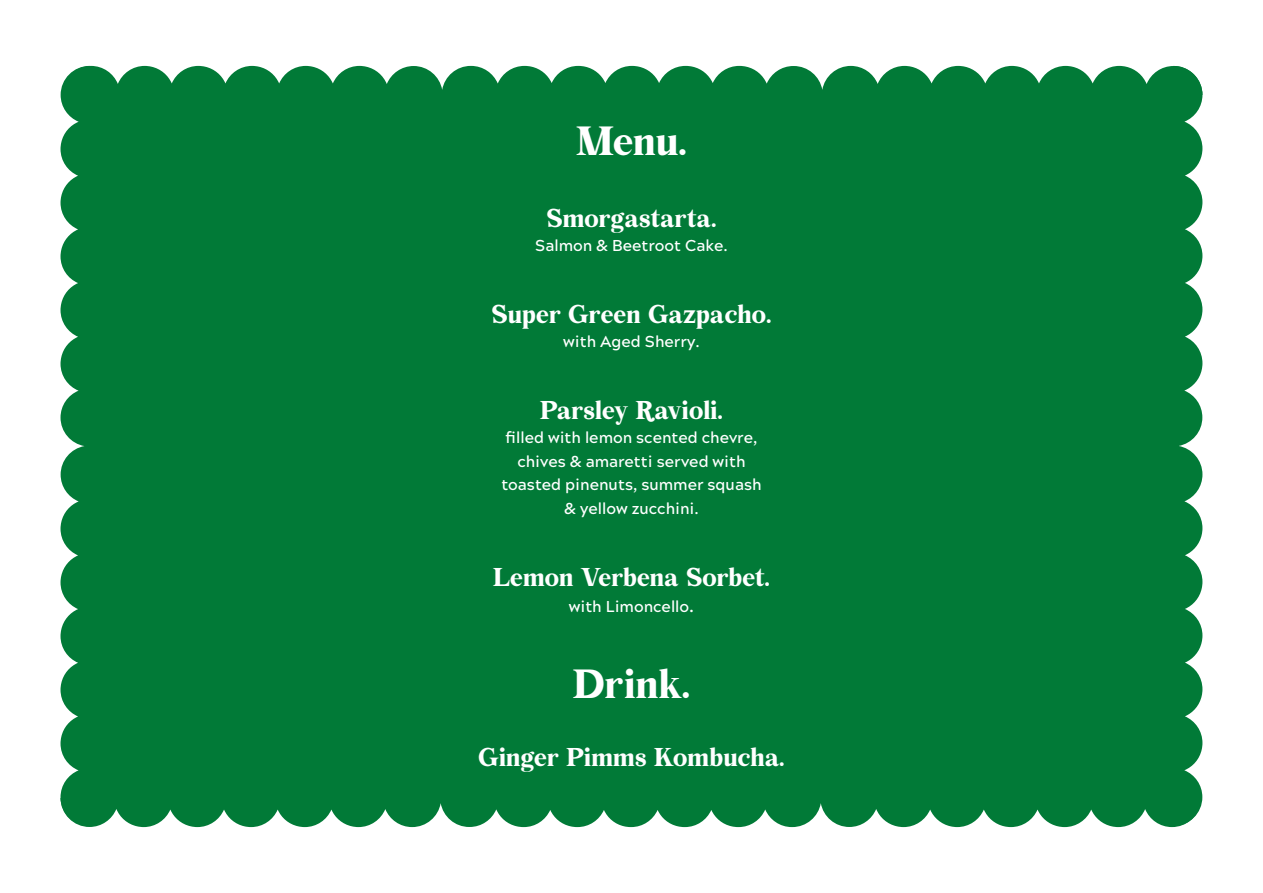
<style>
.page{position:relative;width:1263px;height:893px;background:#fff}
.page>*{position:absolute;margin:0;border:0;box-sizing:border-box;transform-origin:0 0}
.t1{font:35.7px "Bohemian Soul";letter-spacing:.01em;color:#fff}
.t2{font:22.5px "Bohemian Soul";letter-spacing:.005em;color:#fff}
.t3{font:15.75px/23.5px "Acherus Grotesque Medium";color:#fff;text-align:center}
.s1{font-size:17.85px}
</style>
<div class="page">
<div style="left:61px;top:66px;width:1141px;height:761px;background:#017a37"></div>
<h1 class="t1" style="left:576px;top:122px;width:111px">Menu.</h1>
<h2 class="t2" style="left:547px;top:206px;width:171px">Smorgastarta.</h2>
<p class="t3" style="left:535px;top:233px;width:194px">Salmon &amp; Beetroot Cake.</p>
<h2 class="t2" style="left:492px;top:302px;width:281px">Super Green Gazpacho.</h2>
<p class="t3" style="left:563px;top:329px;width:138px">with Aged Sherry.</p>
<h2 class="t2" style="left:540px;top:398px;width:184px">Parsley Ravioli.</h2>
<p class="t3" style="left:501px;top:425px;width:262px">filled with lemon scented chevre, chives &amp; amaretti served with toasted pinenuts, summer squash &amp; yellow zucchini.</p>
<h2 class="t2" style="left:493px;top:565px;width:278px">Lemon Verbena Sorbet.</h2>
<p class="t3" style="left:569px;top:593px;width:127px">with Limoncello<span class="s1">.</span></p>
<h1 class="t1" style="left:573px;top:664px;width:118px">Drink.</h1>
<h2 class="t2" style="left:479px;top:745px;width:307px">Ginger Pimms Kombucha.</h2>
</div>
